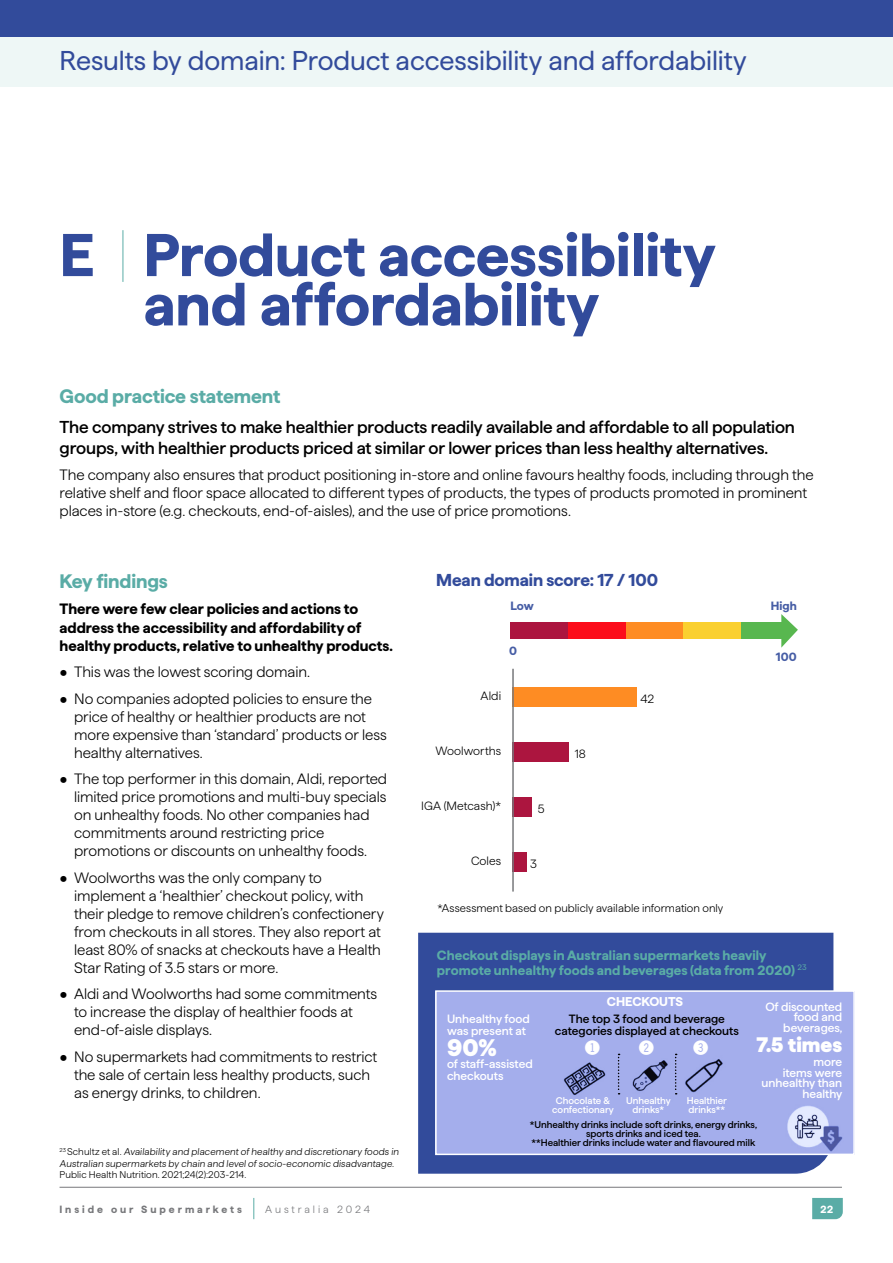
<style>
.page{position:relative;width:893px;height:1263px;background:#fff}
.page>*{position:absolute;margin:0;border:0;box-sizing:border-box;transform-origin:0 0}
.t1{font:700 60.15px/49.3px "Haffer";letter-spacing:-.005em;color:#324b9b;text-align:center}
.t2{font:27.15px "Haffer";letter-spacing:-.005em;color:#324b9b}
.t3{font:800 24px "Haffer";color:#fff}
.t4{font:24px "Double Digits Round";color:#fff}
.t5{font:800 21px "Haffer";color:#fff}
.t6{font:700 19.5px "Haffer";letter-spacing:-.01em;color:#5aaca6}
.t7{font:500 17.25px/21px "Haffer";letter-spacing:-.01em;color:#000}
.t8{font:700 17.25px "Haffer";letter-spacing:-.005em;color:#324b9b}
.t9{font:300 15px/18px "Haffer";letter-spacing:-.005em;color:#000}
.t10{font:700 15px/18px "Haffer";color:#000}
.t11{font:700 13.5px/15px "Haffer";letter-spacing:.005em;color:#5aaca6}
.t12{font:700 12.75px "Haffer";color:#fff}
.t13{font:500 12px/10.5px "Haffer";color:#fff}
.t14{font:500 12px/12px "Haffer";color:#000;text-align:center}
.t15{font:300 12px "Haffer";letter-spacing:.005em;color:#000}
.t16{font:700 12px "Haffer";letter-spacing:.01em;color:#465da5}
.t17{font:300 11.25px "Haffer";letter-spacing:.005em;color:#000}
.t18{font:700 10.5px "Haffer";letter-spacing:.28em;color:#77787b}
.t19{font:300 10.5px "Haffer";letter-spacing:.28em;color:#77787b}
.t20{font:700 10.5px "Haffer";color:#fff}
.t21{font:300 9.75px/11.6px "Haffer";letter-spacing:.01em;color:#000}
.t22{font:500 9.75px/9px "Haffer";color:#000;text-align:center}
.t23{font:500 9.75px/9px "Haffer";color:#fff;text-align:center}
</style>
<div class="page">
<svg style="left:812px;top:1198px;width:31px;height:21px"></svg>
<svg style="left:253px;top:1198px;width:1px;height:21px"></svg>
<hr style="left:60px;top:1187px;width:782px;height:1px;background:#77787b">
<div style="left:0;top:0;width:893px;height:37px;background:#324b9b"></div>
<div style="left:0;top:38px;width:893px;height:49px;background:#eef7f6"></div>
<hr style="left:123px;top:230px;width:1px;height:52px;background:#5aaca6">
<div style="left:418px;top:933px;width:415px;height:241px;background:#324b9b"></div>
<div style="left:512px;top:687px;width:125px;height:19px;background:#fe8c23"></div>
<div style="left:512px;top:743px;width:57px;height:19px;background:#ac153f"></div>
<div style="left:512px;top:798px;width:20px;height:19px;background:#ac153f"></div>
<div style="left:512px;top:852px;width:15px;height:19px;background:#ac153f"></div>
<hr style="left:512px;top:669px;width:2px;height:222px;background:#77787b">
<div style="left:510px;top:622px;width:58px;height:17px;background:#ac153f"></div>
<div style="left:568px;top:622px;width:58px;height:17px;background:#fc0d1b"></div>
<div style="left:626px;top:622px;width:57px;height:17px;background:#fe8c23"></div>
<div style="left:683px;top:622px;width:58px;height:17px;background:#fad030"></div>
<div style="left:741px;top:622px;width:41px;height:17px;background:#58b74f"></div>
<svg style="left:781px;top:614px;width:17px;height:34px"></svg>
<div style="left:438px;top:993px;width:414px;height:159px;background:#a4aeec"></div>
<div style="left:435px;top:990px;width:420px;height:165px;border:2px solid #fff"></div>
<svg style="left:618px;top:1054px;width:2px;height:40px"></svg>
<svg style="left:675px;top:1054px;width:2px;height:40px"></svg>
<h2 class="t2" style="left:60px;top:41px;width:689px">Results by domain: Product accessibility and affordability</h2>
<h1 class="t1" style="left:60px;top:225px;width:657px">E Product accessibility and affordability</h1>
<h3 class="t6" style="left:60px;top:382px;width:222px">Good practice statement</h3>
<p class="t7" style="left:60px;top:415px;width:737px">The company strives to make healthier products readily available and affordable to all population groups, with healthier products priced at similar or lower prices than less healthy alternatives.</p>
<p class="t9" style="left:60px;top:465px;width:755px">The company also ensures that product positioning in-store and online favours healthy foods, including through the relative shelf and floor space allocated to different types of products, the types of products promoted in prominent places in-store (e.g. checkouts, end-of-aisles), and the use of price promotions.</p>
<h3 class="t6" style="left:60px;top:567px;width:110px">Key findings</h3>
<p class="t10" style="left:60px;top:599px;width:335px">There were few clear policies and actions to address the accessibility and affordability of healthy products, relative to unhealthy products.</p>
<p class="t9" style="left:60px;top:661px;width:252px">• This was the lowest scoring domain.</p>
<p class="t9" style="left:74px;top:688px;width:314px;text-indent:-15px">• No companies adopted policies to ensure the price of healthy or healthier products are not more expensive than ‘standard’ products or less healthy alternatives.</p>
<p class="t9" style="left:74px;top:768px;width:314px;text-indent:-15px">• The top performer in this domain, Aldi, reported limited price promotions and multi-buy specials on unhealthy foods. No other companies had commitments around restricting price promotions or discounts on unhealthy foods.</p>
<p class="t9" style="left:74px;top:867px;width:311px;text-indent:-15px">• Woolworths was the only company to implement a ‘healthier’ checkout policy, with their pledge to remove children’s confectionery from checkouts in all stores. They also report at least 80% of snacks at checkouts have a Health Star Rating of 3.5 stars or more.</p>
<p class="t9" style="left:74px;top:983px;width:304px;text-indent:-15px">• Aldi and Woolworths had some commitments to increase the display of healthier foods at end-of-aisle displays.</p>
<p class="t9" style="left:74px;top:1046px;width:305px;text-indent:-15px">• No supermarkets had commitments to restrict the sale of certain less healthy products, such as energy drinks, to children.</p>
<p class="t21" style="left:60px;top:1145px;width:342px"><sup>23</sup> S c h ul tz et a l . Availability and placementofhealthy and discretionary foods in<br>Australian supermarkets by chain and levelofsocio-economic disadvantage.<br>Public Health Nutrition. 2021;24(2):203-214.</p>
<p class="t8" style="left:436px;top:567px;width:224px">Mean domain score: 17 / 100</p>
<p class="t16" style="left:510px;top:597px;width:25px">Low</p>
<p class="t16" style="left:771px;top:597px;width:28px">High</p>
<p class="t16" style="left:509px;top:642px;width:9px">0</p>
<p class="t15" style="left:481px;top:687px;width:22px">Aldi</p>
<p class="t15" style="left:640px;top:690px;width:15px">42</p>
<p class="t15" style="left:435px;top:742px;width:67px">Woolworths</p>
<p class="t15" style="left:575px;top:745px;width:13px">18</p>
<p class="t15" style="left:421px;top:797px;width:81px">IGA (Metcash)*</p>
<p class="t15" style="left:538px;top:800px;width:8px">5</p>
<p class="t15" style="left:471px;top:852px;width:32px">Coles</p>
<p class="t15" style="left:530px;top:855px;width:8px">3</p>
<p class="t17" style="left:437px;top:900px;width:288px">*Assessment based on publicly available information only</p>
<p class="t16" style="left:776px;top:648px;width:22px">100</p>
<p class="t11" style="left:437px;top:946px;width:371px">Checkout displays in Australian supermarkets heavily promote unhealthy foods and beverages (data from 2020) <sup>23</sup></p>
<p class="t12" style="left:607px;top:992px;width:78px">CHECKOUTS</p>
<p class="t13" style="left:765px;top:1000px;width:79px;text-align:right">Of discounted food and beverages,</p>
<h3 class="t5" style="left:756px;top:1029px;width:87px">7.5 times</h3>
<p class="t13" style="left:761px;top:1055px;width:82px;text-align:right">more<br>items were unhealthy than healthy</p>
<p class="t22" style="left:530px;top:1119px;width:229px">*Unhealthy drinks include soft drinks, energy drinks, sports drinks and iced tea.<br>**Healthier drinks include water and flavoured milk</p>
<p class="t13" style="left:447px;top:1012px;width:84px;line-height:12px">Unhealthy food was present at</p>
<h3 class="t3" style="left:447px;top:1029px;width:51px">90%</h3>
<p class="t13" style="left:447px;top:1057px;width:87px;line-height:12px">of staff-assisted checkouts</p>
<p class="t14" style="left:555px;top:1012px;width:185px">The top 3 food and beverage categories displayed at checkouts</p>
<h3 class="t4" style="left:585px;top:1038px;width:20px">!</h3>
<h3 class="t4" style="left:639px;top:1038px;width:20px">@</h3>
<h3 class="t4" style="left:693px;top:1038px;width:20px">#</h3>
<p class="t23" style="left:626px;top:1095px;width:46px">Unhealthy drinks*</p>
<p class="t23" style="left:687px;top:1095px;width:41px;text-align:left">Healthier drinks**</p>
<p class="t23" style="left:552px;top:1095px;width:63px">Chocolate &amp; confectionary</p>
<p class="t18" style="left:60px;top:1201px;width:184px">Inside our Supermarkets</p>
<p class="t19" style="left:265px;top:1202px;width:106px">Australia 2024</p>
<p class="t20" style="left:820px;top:1201px;width:14px">22</p>
</div>
